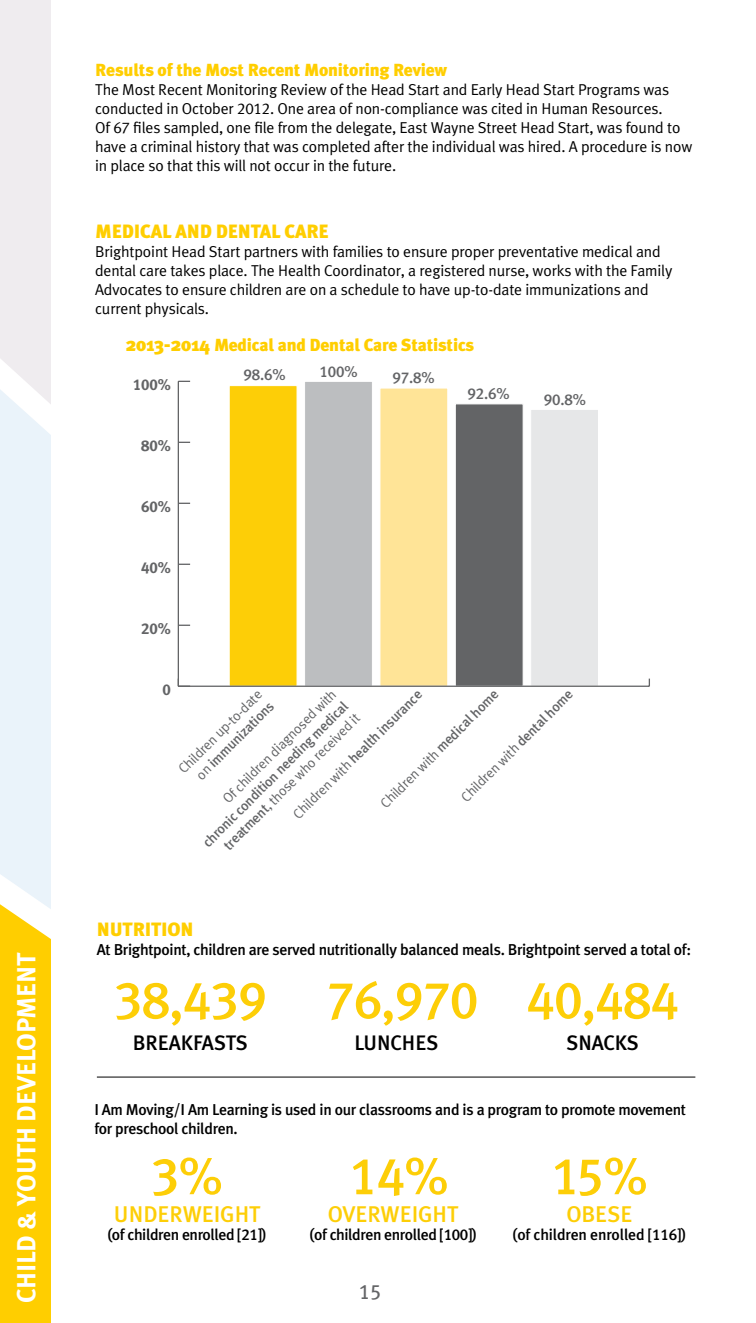
<style>
.page{position:relative;width:756px;height:1323px;background:#fff}
.page>*{position:absolute;margin:0;border:0;box-sizing:border-box;transform-origin:0 0}
.t1{font:52.5px "Meta Plus Medium Caps";letter-spacing:-.01em;color:#fdce07}
.t2{font:700 26.25px "Meta Plus";letter-spacing:-.01em;color:#fff}
.t3{font:22.75px "Meta Plus Medium Caps";letter-spacing:-.005em;color:#fdce07}
.t4{font:500 21px "Meta Plus";letter-spacing:-.01em;color:#000}
.t5{font:21px "Meta Plus Book Caps";color:#636466}
.t6{font:900 19.25px "Meta Plus";letter-spacing:-.01em;color:#ffce00}
.t7{font:900 17.5px "Meta Plus";letter-spacing:-.01em;color:#ffce00}
.t8{font:15.75px/18.9px "Meta Plus Normal";letter-spacing:-.01em;color:#000}
.t9{font:500 15.75px/18.9px "Meta Plus";letter-spacing:-.02em;color:#000}
.t10{font:15.75px "Meta Plus Medium Caps";letter-spacing:-.01em;color:#636466}
.t11{font:15.58px "Meta Plus Bold Caps";color:#636466}
.t12{font:14px "Meta Plus Normal";color:#636466}
.t13{font:500 14px "Meta Plus";color:#636466}
.s1{font-family:"Meta Plus Normal Caps"}
.s2{font-size:19.25px}
.s3{font-family:"Meta Plus Normal";font-weight:400}
.s4{font-family:"Meta Plus";font-weight:500}
.s5{font-family:"Meta Plus Medium Caps";font-weight:400}
</style>
<div class="page">
<svg style="left:0;top:0;width:51px;height:1323px;background:#f2e6ab"></svg>
<hr style="left:178px;top:381px;width:1px;height:305px;background:#636466">
<div style="left:530px;top:409px;width:69px;height:278px;background:#e6e7e8;border:1px solid #fff"></div>
<div style="left:455px;top:404px;width:68px;height:283px;background:#636466;border:1px solid #fff"></div>
<div style="left:380px;top:388px;width:68px;height:299px;background:#ffe497;border:1px solid #fff"></div>
<div style="left:304px;top:381px;width:69px;height:306px;background:#bcbec0;border:1px solid #fff"></div>
<div style="left:229px;top:385px;width:68px;height:302px;background:#fdce07;border:1px solid #fff"></div>
<hr style="left:178px;top:686px;width:471px;height:1px;background:#636466">
<hr style="left:97px;top:1077px;width:598px;height:1px;background:#000">
<h2 class="t2" style="left:11px;top:1303px;width:352px;rotate:-90deg">CHILD &amp; YOUTH DEVELOPMENT</h2>
<p class="t7" style="left:95px;top:60px;width:354px">Results of the Most Recent Monitoring Review</p>
<p class="t8" style="left:95px;top:80px;width:599px">The Most Recent Monitoring Review of the Head Start and Early Head Start Programs was conducted in October <span class="s1">2012.</span> One area of non-compliance was cited in Human Resources.<br>Of <span class="s1">67</span> files sampled, one file from the delegate, East Wayne Street Head Start, was found to have a criminal history that was completed after the individual was hired. A procedure is now in place so that this will not occur in the future.</p>
<p class="t6" style="left:95px;top:220px;width:235px">MEDICAL AND DENTAL CARE</p>
<p class="t8" style="left:95px;top:242px;width:579px">Brightpoint Head Start partners with families to ensure proper preventative medical and dental care takes place. The Health Coordinator, a registered nurse, works with the Family Advocates to ensure children are on a schedule to have up-to-date immunizations and current physicals.</p>
<p class="t7" style="left:126px;top:335px;width:350px"><span class="s2">2013-2014</span> Medical and Dental Care Statistics</p>
<p class="t11" style="left:133px;top:375px;width:40px">100%</p>
<p class="t11" style="left:141px;top:436px;width:31px">80%</p>
<p class="t11" style="left:141px;top:497px;width:31px">60%</p>
<p class="t11" style="left:141px;top:558px;width:31px">40%</p>
<p class="t11" style="left:141px;top:619px;width:31px">20%</p>
<p class="t10" style="left:244px;top:365px;width:44px">98.6%</p>
<p class="t10" style="left:320px;top:362px;width:39px">100%</p>
<p class="t10" style="left:393px;top:369px;width:44px">97.8%</p>
<p class="t10" style="left:468px;top:385px;width:44px">92.6%</p>
<p class="t10" style="left:544px;top:390px;width:44px">90.8%</p>
<p class="t11" style="left:163px;top:680px;width:10px">0</p>
<p class="t12" style="left:219px;top:795px;width:155px;rotate:-45deg">Of children diagnosed with</p>
<p class="t13" style="left:193px;top:771px;width:105px;rotate:-45deg"><span class="s3">on</span> immunizations</p>
<p class="t13" style="left:290px;top:811px;width:177px;rotate:-45deg"><span class="s3">Children with</span> health insurance</p>
<p class="t12" style="left:377px;top:800px;width:162px;rotate:-45deg">Children with <span class="s4">medical home</span></p>
<p class="t12" style="left:458px;top:794px;width:153px;rotate:-45deg">Children with <span class="s4">dental home</span></p>
<p class="t12" style="left:175px;top:765px;width:113px;rotate:-45deg">Children up-to-date</p>
<p class="t13" style="left:199px;top:839px;width:201px;rotate:-45deg">chronic condition needing medical</p>
<p class="t12" style="left:220px;top:842px;width:188px;rotate:-45deg"><span class="s4">treatment</span>, those who received it</p>
<p class="t6" style="left:97px;top:918px;width:98px">NUTRITION</p>
<p class="t9" style="left:97px;top:940px;width:596px">At Brightpoint, children are served nutritionally balanced meals. Brightpoint served a total of:</p>
<h1 class="t1" style="left:114px;top:970px;width:154px">38,439</h1>
<h3 class="t4" style="left:133px;top:1030px;width:117px">BREAKFASTS</h3>
<h1 class="t1" style="left:326px;top:970px;width:153px">76,970</h1>
<h3 class="t4" style="left:354px;top:1030px;width:86px">LUNCHES</h3>
<h1 class="t1" style="left:527px;top:970px;width:154px">40,484</h1>
<h3 class="t4" style="left:566px;top:1030px;width:74px">SNACKS</h3>
<p class="t9" style="left:94px;top:1100px;width:593px">I Am Moving/I Am Learning is used in our classrooms and is a program to promote movement for preschool children.</p>
<h1 class="t1" style="left:151px;top:1146px;width:73px">3%</h1>
<h3 class="t3" style="left:114px;top:1201px;width:148px">UNDERWEIGHT</h3>
<p class="t9" style="left:107px;top:1225px;width:161px">(of children enrolled [<span class="s5">21</span>])</p>
<h1 class="t1" style="left:349px;top:1146px;width:101px">14%</h1>
<h3 class="t3" style="left:328px;top:1201px;width:132px">OVERWEIGHT</h3>
<p class="t9" style="left:309px;top:1225px;width:169px">(of children enrolled <span class="s5">[100])</span></p>
<h3 class="t5" style="left:359px;top:1279px;width:24px">15</h3>
<h1 class="t1" style="left:551px;top:1146px;width:98px">15%</h1>
<h3 class="t3" style="left:566px;top:1201px;width:67px">OBESE</h3>
<p class="t9" style="left:512px;top:1225px;width:176px">(of children enrolled <span class="s5">[116])</span></p>
</div>
